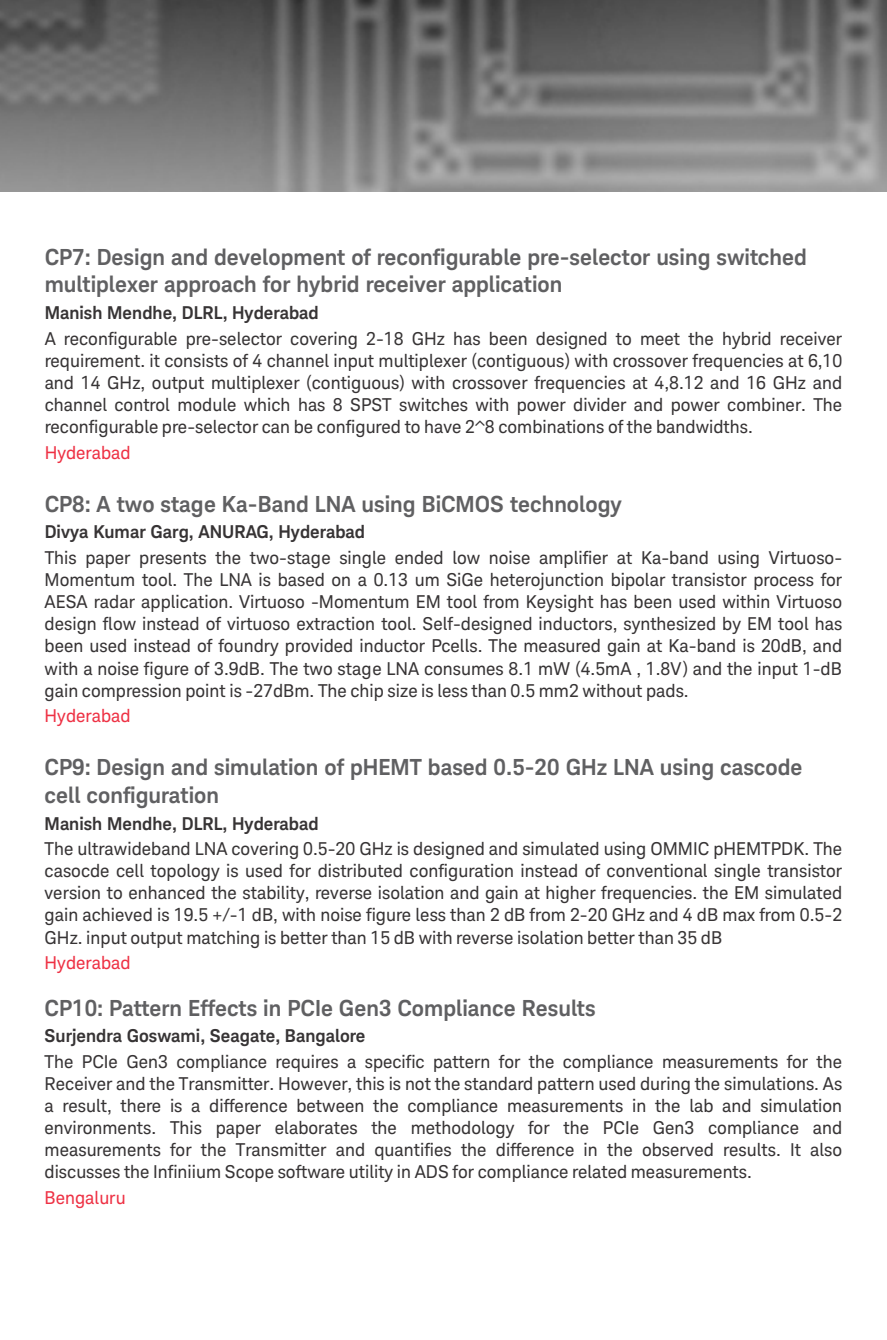
<style>
.page{position:relative;width:887px;height:1340px;background:#fff}
.page>*{position:absolute;margin:0;border:0;box-sizing:border-box;transform-origin:0 0}
.t1{font:700 22.5px/27.7px "Keysight Sans";color:#606062}
.t2{font:18px/22.1px "Keysight Sans";color:#373435;text-align:justify}
.t3{font:700 18px "Keysight Sans";color:#373435}
.t4{font:18px "Keysight Sans";color:#ee3144}
</style>
<div class="page">
<img style="left:0;top:0;width:887px;height:191px">
<p class="t1" style="left:45px;top:245px;width:763px">CP7: Design and development of reconfigurable pre-selector using switched multiplexer approach for hybrid receiver application</p>
<p class="t3" style="left:45px;top:306px;width:275px">Manish Mendhe, DLRL, Hyderabad</p>
<p class="t2" style="left:45px;top:329px;width:799px">A reconfigurable pre-selector covering 2-18 GHz has been designed to meet the hybrid receiver requirement. it consists of 4 channel input multiplexer (contiguous) with crossover frequencies at 6,10 and 14 GHz, output multiplexer (contiguous) with crossover frequencies at 4,8.12 and 16 GHz and channel control module which has 8 SPST switches with power divider and power combiner. The reconfigurable pre-selector can be configured to have 2^8 combinations of the bandwidths.</p>
<p class="t4" style="left:45px;top:445px;width:88px">Hyderabad</p>
<p class="t1" style="left:45px;top:492px;width:578px">CP8: A two stage Ka-Band LNA using BiCMOS technology</p>
<p class="t3" style="left:45px;top:525px;width:322px">Divya Kumar Garg, ANURAG, Hyderabad</p>
<p class="t2" style="left:45px;top:548px;width:799px">This paper presents the two-stage single ended low noise amplifier at Ka-band using Virtuoso-Momentum tool. The LNA is based on a 0.13 um SiGe heterojunction bipolar transistor process for AESA radar application. Virtuoso -Momentum EM tool from Keysight has been used within Virtuoso design flow instead of virtuoso extraction tool. Self-designed inductors, synthesized by EM tool has been used instead of foundry provided inductor Pcells. The measured gain at Ka-band is 20dB, and with a noise figure of 3.9dB. The two stage LNA consumes 8.1 mW (4.5mA , 1.8V) and the input 1-dB gain compression point is -27dBm. The chip size is less than 0.5 mm2 without pads.</p>
<p class="t4" style="left:45px;top:709px;width:88px">Hyderabad</p>
<p class="t1" style="left:45px;top:755px;width:759px">CP9: Design and simulation of pHEMT based 0.5-20 GHz LNA using cascode cell configuration</p>
<p class="t3" style="left:45px;top:816px;width:275px">Manish Mendhe, DLRL, Hyderabad</p>
<p class="t2" style="left:45px;top:839px;width:799px">The ultrawideband LNA covering 0.5-20 GHz is designed and simulated using OMMIC pHEMTPDK. The casocde cell topology is used for distributed configuration instead of conventional single transistor version to enhanced the stability, reverse isolation and gain at higher frequencies. the EM simulated gain achieved is 19.5 +/-1 dB, with noise figure less than 2 dB from 2-20 GHz and 4 dB max from 0.5-2<br>GHz. input output matching is better than 15 dB with reverse isolation better than 35 dB</p>
<p class="t4" style="left:45px;top:955px;width:88px">Hyderabad</p>
<p class="t1" style="left:45px;top:996px;width:552px">CP10: Pattern Effects in PCIe Gen3 Compliance Results</p>
<p class="t3" style="left:45px;top:1029px;width:322px">Surjendra Goswami, Seagate, Bangalore</p>
<p class="t2" style="left:45px;top:1052px;width:799px">The PCIe Gen3 compliance requires a specific pattern for the compliance measurements for the Receiver and the Transmitter. However, this is not the standard pattern used during the simulations. As a result, there is a difference between the compliance measurements in the lab and simulation environments. This paper elaborates the methodology for the PCIe Gen3 compliance and measurements for the Transmitter and quantifies the difference in the observed results. It also discusses the Infiniium Scope software utility in ADS for compliance related measurements.</p>
<p class="t4" style="left:45px;top:1190px;width:83px">Bengaluru</p>
</div>
